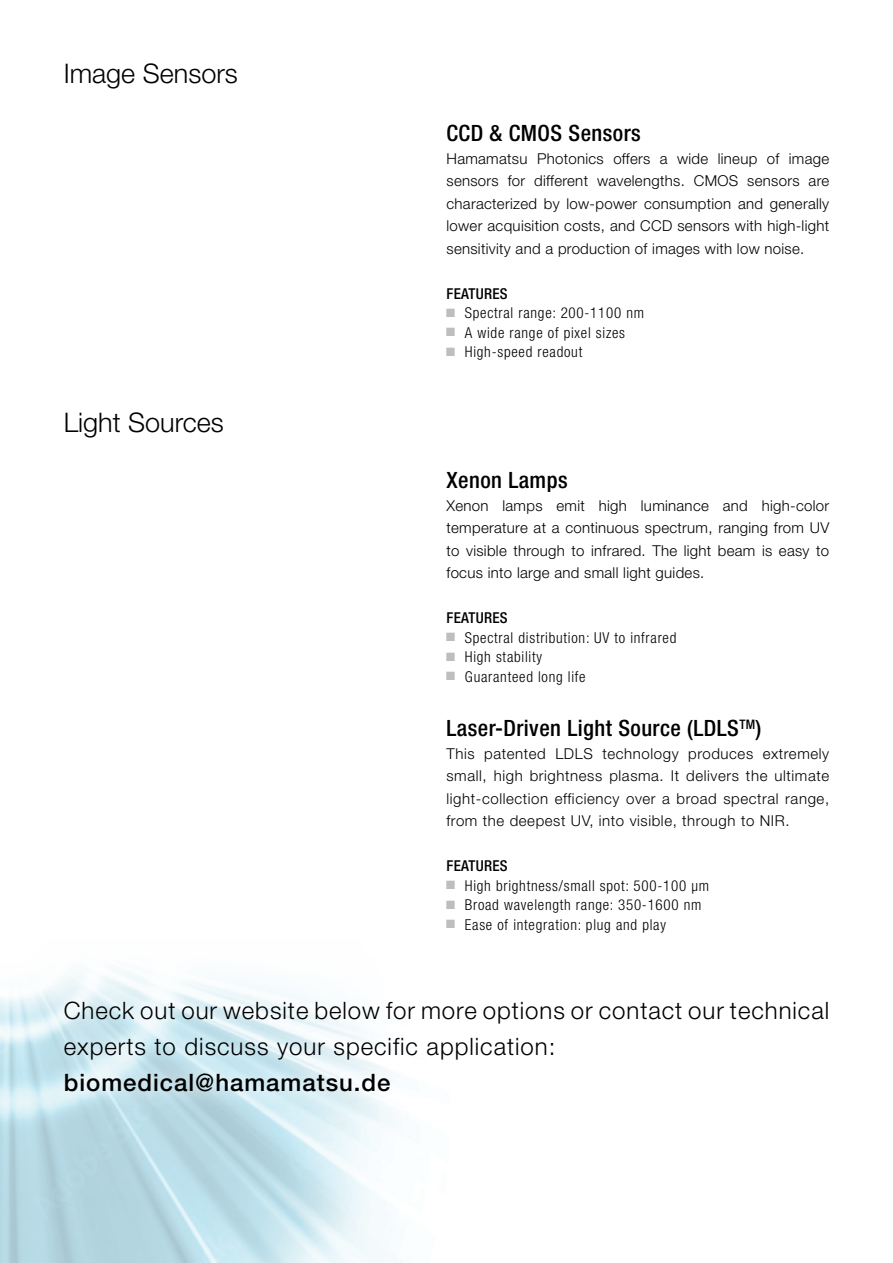
<style>
.page{position:relative;width:893px;height:1263px;background:#fff}
.page>*{position:absolute;margin:0;border:0;box-sizing:border-box;transform-origin:0 0}
.t1{font:300 27px "Helvetica Neue LT Pro";color:#000}
.t2{font:300 24px/36px "Helvetica Neue LT Pro";letter-spacing:.04em;color:#000}
.t3{font:500 24px "Helvetica Neue LT Pro";letter-spacing:.04em;color:#000}
.t4{font:500 condensed 22.5px "Helvetica Neue LT Pro";letter-spacing:.02em;color:#000}
.t5{font:300 15px/22.5px "Helvetica Neue LT Pro";letter-spacing:.02em;color:#000;text-align:justify}
.t6{font:300 condensed 15px "Helvetica Neue LT Pro";letter-spacing:.05em;color:#000}
.t7{font:500 condensed 15px "Helvetica Neue LT Pro";letter-spacing:.02em;color:#000}
.s1{font-family:"Arial Narrow";font-weight:400;font-stretch:normal;font-size:18px;color:#bcbec0}
</style>
<div class="page">
<img style="left:0;top:970px;width:399px;height:293px">
<svg style="left:46px;top:983px;width:353px;height:72px"></svg>
<svg style="left:46px;top:1055px;width:353px;height:56px;background:#d3eaf1"></svg>
<h1 class="t1" style="left:64px;top:57px;width:176px">Image Sensors</h1>
<h1 class="t1" style="left:64px;top:406px;width:162px">Light Sources</h1>
<h3 class="t4" style="left:446px;top:120px;width:196px">CCD &amp; CMOS Sensors</h3>
<p class="t5" style="left:446px;top:147px;width:384px">Hamamatsu Photonics offers a wide lineup of image sensors for different wavelengths. CMOS sensors are characterized by low-power consumption and generally lower acquisition costs, and CCD sensors with high-light sensitivity and a production of images with low noise.</p>
<p class="t7" style="left:446px;top:284px;width:63px">FEATURES</p>
<p class="t6" style="left:446px;top:304px;width:199px"><span class="s1">■</span> Spectral range: 200-1100 nm</p>
<p class="t6" style="left:446px;top:324px;width:180px"><span class="s1">■</span> A wide range of pixel sizes</p>
<p class="t6" style="left:446px;top:343px;width:137px"><span class="s1">■</span> High-speed readout</p>
<h3 class="t4" style="left:446px;top:467px;width:123px">Xenon Lamps</h3>
<p class="t5" style="left:446px;top:494px;width:384px">Xenon lamps emit high luminance and high-color temperature at a continuous spectrum, ranging from UV to visible through to infrared. The light beam is easy to focus into large and small light guides.</p>
<p class="t7" style="left:446px;top:609px;width:63px">FEATURES</p>
<p class="t6" style="left:446px;top:629px;width:231px"><span class="s1">■</span> Spectral distribution: UV to infrared</p>
<p class="t6" style="left:446px;top:648px;width:97px"><span class="s1">■</span> High stability</p>
<p class="t6" style="left:446px;top:668px;width:141px"><span class="s1">■</span> Guaranteed long life</p>
<h3 class="t4" style="left:446px;top:714px;width:316px">Laser-Driven Light Source (LDLS<sup>TM</sup>)</h3>
<p class="t5" style="left:446px;top:742px;width:384px">This patented LDLS technology produces extremely small, high brightness plasma. It delivers the ultimate light-collection efficiency over a broad spectral range, from the deepest UV, into visible, through to NIR.</p>
<p class="t7" style="left:446px;top:857px;width:63px">FEATURES</p>
<p class="t6" style="left:446px;top:876px;width:264px"><span class="s1">■</span> High brightness/small spot: 500-100 μm</p>
<p class="t6" style="left:446px;top:896px;width:257px"><span class="s1">■</span> Broad wavelength range: 350-1600 nm</p>
<p class="t6" style="left:446px;top:915px;width:221px"><span class="s1">■</span> Ease of integration: plug and play</p>
<h2 class="t2" style="left:64px;top:992px;width:767px">Check out our website below for more options or contact our technical experts to discuss your specific application:</h2>
<h2 class="t3" style="left:64px;top:1068px;width:328px">biomedical@hamamatsu.de</h2>
</div>
